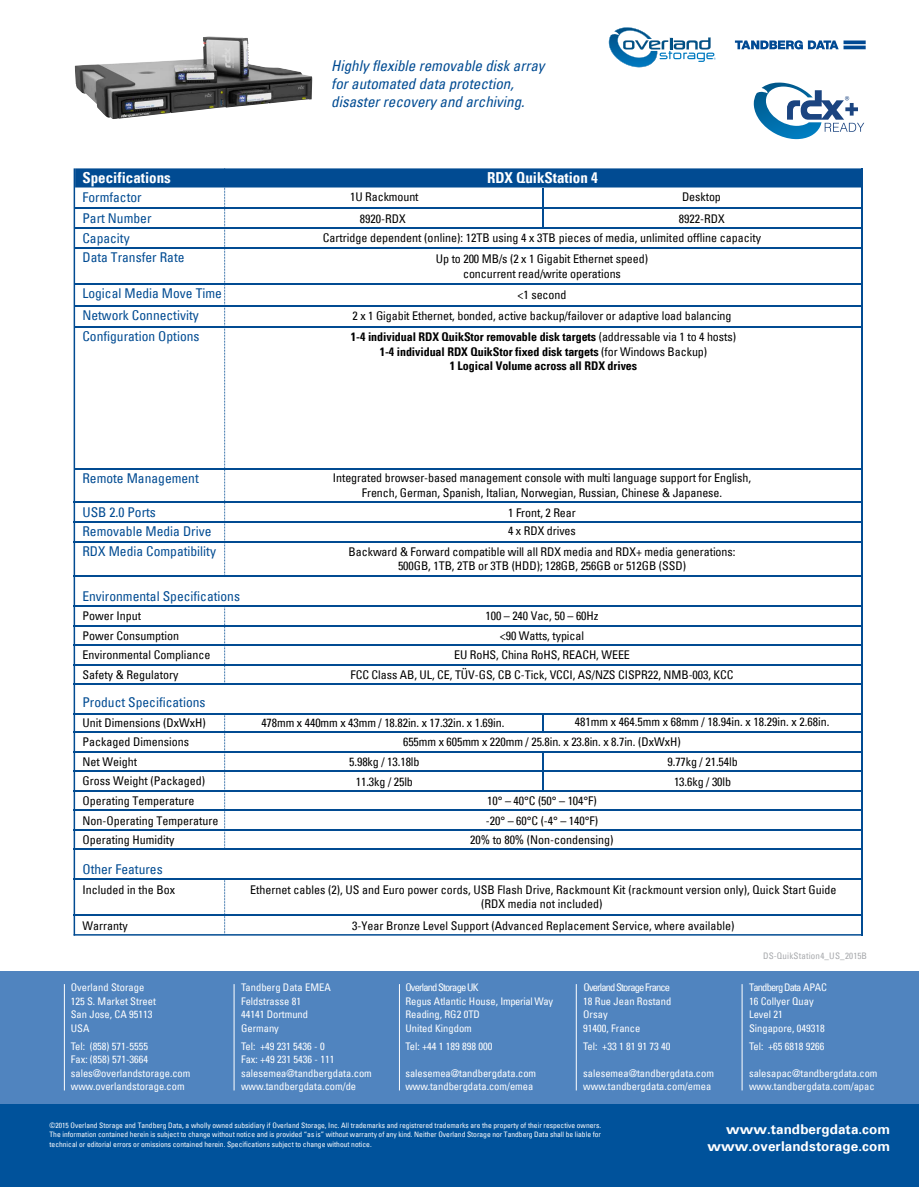
<style>
.page{position:relative;width:919px;height:1187px;background:#fff}
.page>*{position:absolute;margin:0;border:0;box-sizing:border-box;transform-origin:0 0}
.t1{font:700 condensed 15.15px "Univers LT";color:#fff}
.t2{font:italic condensed 15px/18px "Univers LT";color:#014b92}
.t3{font:condensed 13.5px/19.2px "Univers LT";color:#014b92}
.t4{font:700 13.5px/16.6px "Univers LT";color:#fff;text-align:right;scale:1.14 1}
.t5{font:condensed 12px/19.5px "Univers LT";letter-spacing:-.005em;color:#000;text-align:center}
.t6{font:700 condensed 12px/14.4px "Univers LT";letter-spacing:-.005em;color:#000;text-align:center}
.t7{font:condensed 10.5px/13.5px "Univers LT";color:#fff}
.t8{font:condensed 9px "Univers LT";letter-spacing:.02em;color:#a7a9ac}
.t9{font:condensed 7.5px/9px "Univers LT";color:#fff;text-align:justify}
.s1{font-weight:400}
</style>
<div class="page">
<div style="left:0;top:971px;width:918px;height:134px;background:#5084bf"></div>
<div style="left:0;top:1104px;width:918px;height:82px;background:#00529b"></div>
<img style="left:608px;top:35px;width:45px;height:32px">
<img style="left:614px;top:28px;width:37px;height:11px">
<svg style="left:623px;top:37px;width:92px;height:25px"></svg>
<svg style="left:734px;top:40px;width:131px;height:9px"></svg>
<div style="left:75px;top:168px;width:785px;height:19px;background:#014b92"></div>
<hr style="left:74px;top:168px;width:1px;height:767px;background:#014b92">
<svg style="left:224px;top:168px;width:1px;height:407px"></svg>
<hr style="left:860px;top:168px;width:2px;height:767px;background:#014b92">
<hr style="left:75px;top:207px;width:787px;height:2px;background:#014b92">
<hr style="left:75px;top:227px;width:786px;height:2px;background:#014b92">
<hr style="left:75px;top:247px;width:785px;height:2px;background:#014b92">
<hr style="left:75px;top:305px;width:787px;height:1px;background:#014b92">
<hr style="left:75px;top:326px;width:786px;height:2px;background:#014b92">
<hr style="left:74px;top:501px;width:786px;height:2px;background:#014b92">
<hr style="left:74px;top:521px;width:786px;height:2px;background:#014b92">
<hr style="left:74px;top:541px;width:786px;height:1px;background:#014b92">
<hr style="left:74px;top:625px;width:786px;height:1px;background:#014b92">
<hr style="left:74px;top:575px;width:786px;height:2px;background:#014b92">
<hr style="left:74px;top:605px;width:786px;height:2px;background:#014b92">
<hr style="left:74px;top:644px;width:786px;height:2px;background:#014b92">
<hr style="left:74px;top:664px;width:786px;height:1px;background:#014b92">
<hr style="left:74px;top:683px;width:786px;height:2px;background:#014b92">
<hr style="left:74px;top:713px;width:786px;height:2px;background:#014b92">
<hr style="left:74px;top:731px;width:786px;height:2px;background:#014b92">
<hr style="left:74px;top:751px;width:786px;height:1px;background:#014b92">
<hr style="left:74px;top:770px;width:786px;height:2px;background:#014b92">
<hr style="left:74px;top:790px;width:786px;height:1px;background:#014b92">
<hr style="left:74px;top:809px;width:786px;height:2px;background:#014b92">
<hr style="left:74px;top:829px;width:786px;height:1px;background:#014b92">
<hr style="left:74px;top:848px;width:786px;height:2px;background:#014b92">
<hr style="left:74px;top:878px;width:786px;height:2px;background:#014b92">
<hr style="left:74px;top:914px;width:786px;height:2px;background:#014b92">
<hr style="left:74px;top:934px;width:788px;height:1px;background:#014b92">
<svg style="left:224px;top:607px;width:1px;height:76px"></svg>
<svg style="left:224px;top:715px;width:1px;height:133px"></svg>
<svg style="left:224px;top:880px;width:1px;height:54px"></svg>
<hr style="left:75px;top:468px;width:787px;height:2px;background:#014b92">
<svg style="left:753px;top:83px;width:111px;height:56px"></svg>
<hr style="left:75px;top:283px;width:785px;height:2px;background:#014b92">
<hr style="left:542px;top:751px;width:1px;height:39px;background:#014b92">
<svg style="left:542px;top:715px;width:1px;height:16px"></svg>
<hr style="left:542px;top:188px;width:1px;height:39px;background:#014b92">
<img style="left:75px;top:37px;width:237px;height:82px">
<hr style="left:399px;top:984px;width:1px;height:106px;background:#fff">
<hr style="left:576px;top:984px;width:1px;height:106px;background:#fff">
<hr style="left:64px;top:984px;width:1px;height:106px;background:#fff">
<hr style="left:741px;top:984px;width:1px;height:106px;background:#fff">
<hr style="left:234px;top:984px;width:1px;height:106px;background:#fff">
<p class="t2" style="left:331px;top:56px;width:215px">Highly flexible removable disk array for automated data protection, disaster recovery and archiving.</p>
<p class="t1" style="left:82px;top:168px;width:90px">Specifications</p>
<p class="t3" style="left:82px;top:188px;width:61px">Formfactor</p>
<p class="t5" style="left:350px;top:187px;width:70px">1U Rackmount</p>
<p class="t5" style="left:682px;top:187px;width:40px">Desktop</p>
<p class="t1" style="left:487px;top:168px;width:112px">RDX QuikStation 4</p>
<p class="t3" style="left:82px;top:208px;width:70px">Part Number</p>
<p class="t5" style="left:360px;top:209px;width:48px">8920-RDX</p>
<p class="t3" style="left:82px;top:228px;width:49px">Capacity</p>
<p class="t5" style="left:322px;top:227px;width:440px;line-height:20.9px">Cartridge dependent (online): 12TB using 4 x 3TB pieces of media, unlimited offline capacity<br>Up to 200 MB/s (2 x 1 Gigabit Ethernet speed)</p>
<p class="t5" style="left:463px;top:263px;width:159px">concurrent read/write operations</p>
<p class="t5" style="left:678px;top:209px;width:48px">8922-RDX</p>
<p class="t3" style="left:82px;top:247px;width:103px">Data Transfer Rate</p>
<p class="t3" style="left:82px;top:283px;width:141px">Logical Media Move Time</p>
<p class="t5" style="left:352px;top:284px;width:380px;line-height:21px">&lt;1 second<br>2 x 1 Gigabit Ethernet, bonded, active backup/failover or adaptive load balancing</p>
<p class="t3" style="left:82px;top:306px;width:118px">Network Connectivity</p>
<p class="t3" style="left:82px;top:327px;width:118px">Configuration Options</p>
<p class="t6" style="left:351px;top:330px;width:386px">1-4 individual RDX QuikStor removable disk targets <span class="s1">(addressable via 1 to 4 hosts)<br></span>1-4 individual RDX QuikStor fixed disk targets <span class="s1">(for Windows Backup)<br></span>1 Logical Volume across all RDX drives</p>
<p class="t3" style="left:82px;top:468px;width:118px">Remote Management</p>
<p class="t3" style="left:82px;top:502px;width:130px">USB 2.0 Ports<br>Removable Media Drive</p>
<p class="t3" style="left:82px;top:541px;width:135px">RDX Media Compatibility</p>
<p class="t3" style="left:82px;top:586px;width:159px">Environmental Specifications</p>
<p class="t5" style="left:82px;top:625px;width:129px;text-align:left">Power Consumption<br>Environmental Compliance<br>Safety &amp; Regulatory</p>
<p class="t3" style="left:82px;top:692px;width:124px">Product Specifications</p>
<p class="t5" style="left:82px;top:712px;width:137px;text-align:left">Unit Dimensions (DxWxH)<br>Packaged Dimensions<br>Net Weight<br>Gross Weight (Packaged)<br>Operating Temperature<br>Non-Operating Temperature<br>Operating Humidity</p>
<p class="t3" style="left:82px;top:859px;width:82px">Other Features</p>
<p class="t5" style="left:82px;top:879px;width:94px">Included in the Box</p>
<p class="t5" style="left:82px;top:915px;width:47px">Warranty</p>
<p class="t5" style="left:82px;top:606px;width:60px">Power Input</p>
<p class="t5" style="left:333px;top:470px;width:419px;line-height:14.4px">Integrated browser-based management console with multi language support for English,<br>French, German, Spanish, Italian, Norwegian, Russian, Chinese &amp; Japanese.</p>
<p class="t5" style="left:508px;top:503px;width:69px;line-height:18.3px;text-align:left">1 Front, 2 Rear<br>4 x RDX drives</p>
<p class="t5" style="left:348px;top:544px;width:388px;line-height:14.4px">Backward &amp; Forward compatible will all RDX media and RDX+ media generations:<br>500GB, 1TB, 2TB or 3TB (HDD); 128GB, 256GB or 512GB (SSD)</p>
<p class="t5" style="left:350px;top:606px;width:384px">100 – 240 Vac, 50 – 60Hz<br>&lt;90 Watts, typical<br>EU RoHS, China RoHS, REACH, WEEE<br>FCC Class AB, UL, CE, TÜV-GS, CB C-Tick, VCCI, AS/NZS CISPR22, NMB-003, KCC</p>
<p class="t5" style="left:261px;top:713px;width:244px">478mm x 440mm x 43mm / 18.82in. x 17.32in. x 1.69in.</p>
<p class="t5" style="left:403px;top:732px;width:279px">655mm x 605mm x 220mm / 25.8in. x 23.8in. x 8.7in. (DxWxH)</p>
<p class="t5" style="left:349px;top:751px;width:72px">5.98kg / 13.18lb</p>
<p class="t5" style="left:470px;top:790px;width:145px">10° – 40°C (50° – 104°F)<br>-20° – 60°C (-4° – 140°F)<br>20% to 80% (Non-condensing)</p>
<p class="t5" style="left:250px;top:882px;width:587px;line-height:14.4px">Ethernet cables (2), US and Euro power cords, USB Flash Drive, Rackmount Kit (rackmount version only), Quick Start Guide (RDX media not included)</p>
<p class="t5" style="left:352px;top:915px;width:383px">3-Year Bronze Level Support (Advanced Replacement Service, where available)</p>
<p class="t5" style="left:575px;top:712px;width:256px">481mm x 464.5mm x 68mm / 18.94in. x 18.29in. x 2.68in.</p>
<p class="t5" style="left:667px;top:751px;width:72px">9.77kg / 21.54lb</p>
<p class="t5" style="left:356px;top:771px;width:59px">11.3kg / 25lb</p>
<p class="t5" style="left:674px;top:771px;width:59px">13.6kg / 30lb</p>
<p class="t8" style="left:763px;top:949px;width:105px">DS-QuikStation4_US_2015B</p>
<p class="t7" style="left:71px;top:980px;width:87px">Overland Storage<br>125 S. Market Street<br>San Jose, CA 95113<br>USA</p>
<p class="t7" style="left:71px;top:1039px;width:121px">Tel: (858) 571-5555<br>Fax: (858) 571-3664 sales@overlandstorage.com www.overlandstorage.com</p>
<p class="t7" style="left:241px;top:980px;width:91px">Tandberg Data EMEA<br>Feldstrasse 81<br>44141 Dortmund<br>Germany</p>
<p class="t7" style="left:241px;top:1039px;width:132px">Tel: +49 231 5436 - 0<br>Fax: +49 231 5436 - 111 salesemea@tandbergdata.com www.tandbergdata.com/de</p>
<p class="t7" style="left:405px;top:980px;width:149px">Overland Storage UK<br>Regus Atlantic House, Imperial Way<br>Reading, RG2 0TD<br>United Kingdom</p>
<p class="t7" style="left:405px;top:1039px;width:89px">Tel: +44 1 189 898 000</p>
<p class="t7" style="left:405px;top:1066px;width:132px">salesemea@tandbergdata.com www.tandbergdata.com/emea</p>
<p class="t7" style="left:583px;top:980px;width:90px">Overland Storage France<br>18 Rue Jean Rostand<br>Orsay<br>91400, France</p>
<p class="t7" style="left:583px;top:1039px;width:89px">Tel: +33 1 81 91 73 40</p>
<p class="t7" style="left:583px;top:1066px;width:132px">salesemea@tandbergdata.com www.tandbergdata.com/emea</p>
<p class="t7" style="left:749px;top:980px;width:79px">Tandberg Data APAC<br>16 Collyer Quay<br>Level 21<br>Singapore, 049318</p>
<p class="t7" style="left:749px;top:1039px;width:77px">Tel: +65 6818 9266</p>
<p class="t7" style="left:749px;top:1066px;width:130px">salesapac@tandbergdata.com www.tandbergdata.com/apac</p>
<p class="t9" style="left:49px;top:1121px;width:553px">©2015 Overland Storage and Tandberg Data, a wholly owned subsidiary if Overland Storage, Inc. All trademarks and registrered trademarks are the property of their respective owners.<br>The information contained herein is subject to change without notice and is provided “as is” without warranty of any kind. Neither Overland Storage nor Tandberg Data shall be liable for technical or editorial errors or omissions contained herein. Specifications subject to change without notice.</p>
<p class="t4" style="left:707px;top:1121px;width:162px">www.tandbergdata.com www.overlandstorage.com</p>
</div>
